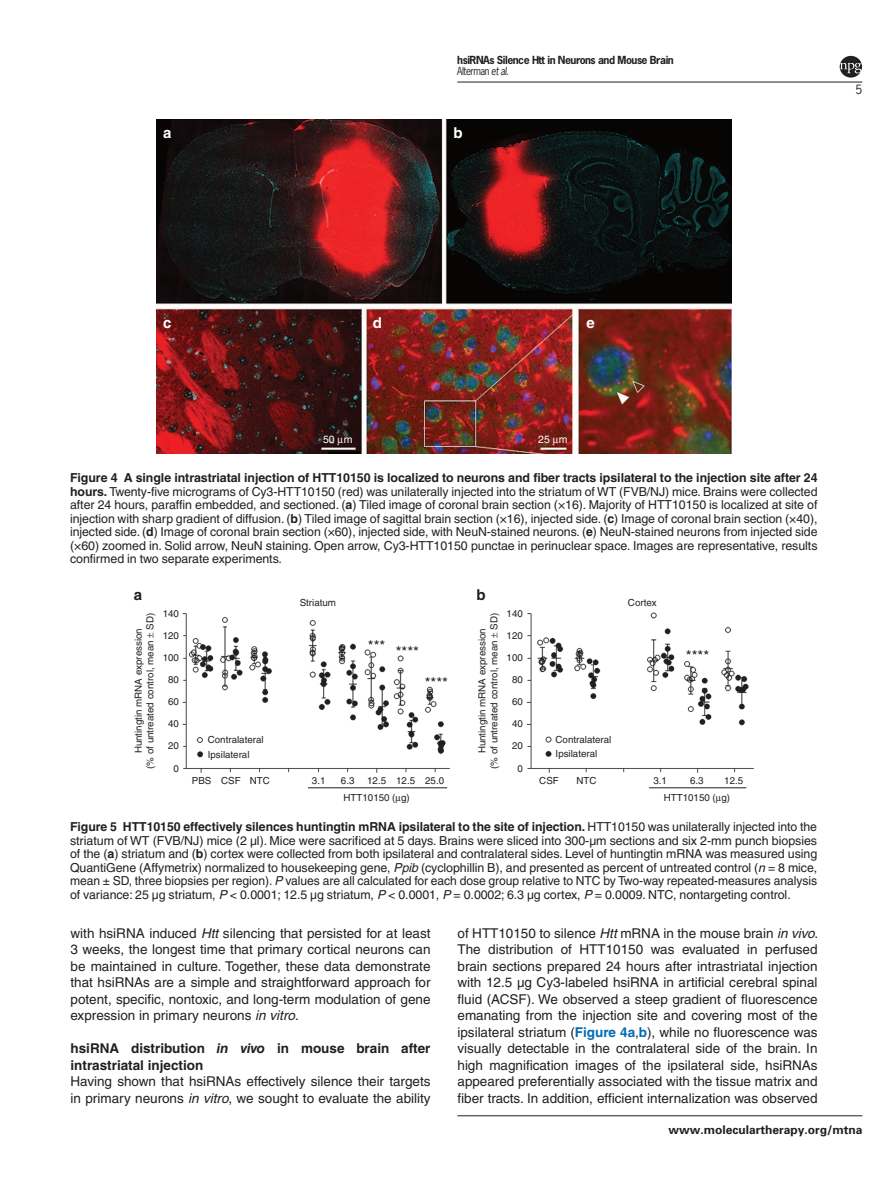
<style>
.page{position:relative;width:893px;height:1191px;background:#fff}
.page>*{position:absolute;margin:0;border:0;box-sizing:border-box;transform-origin:0 0}
.t1{font:15px "Helvetica";color:#231f20}
.t2{font:700 15px "Helvetica";color:#fff}
.t3{font:700 15px "Helvetica";color:#231f20}
.t4{font:13.5px/16.5px "Helvetica";color:#231f20;text-align:justify}
.t5{font:700 13.5px/16.5px "Helvetica";color:#231f20}
.t6{font:12.3px/13.5px "Helvetica";letter-spacing:-.005em;color:#231f20;text-align:justify}
.t7{font:700 12px "Univers";color:#231f20}
.t8{font:12px "News Gothic";color:#231f20}
.t9{font:700 10.5px/11.7px "News Gothic";letter-spacing:-.045em;color:#231f20}
.t10{font:10.5px "Helvetica";color:#fff}
.t11{font:9.75px/11.7px "Helvetica";color:#231f20}
.s1{font-weight:400}
.s2{font-weight:400;font-style:italic}
.s3{font-weight:700}
.s4{font-style:italic}
.s5{font-weight:700;color:#006cb3}
</style>
<div class="page">
<hr style="left:457px;top:1115px;width:405px;height:1px;background:#231f20">
<hr style="left:457px;top:82px;width:405px;height:1px;background:#231f20">
<svg style="left:840px;top:56px;width:22px;height:22px"></svg>
<img style="left:156px;top:120px;width:576px;height:333px">
<img style="left:182px;top:612px;width:572px;height:161px">
<hr style="left:308px;top:787px;width:139px;height:1px;background:#231f20">
<hr style="left:649px;top:787px;width:97px;height:1px;background:#231f20">
<svg style="left:338px;top:438px;width:6px;height:8px"></svg>
<svg style="left:553px;top:438px;width:6px;height:8px"></svg>
<svg style="left:491px;top:632px;width:6px;height:5px"></svg>
<p class="t2" style="left:163px;top:123px;width:10px">a</p>
<p class="t9" style="left:457px;top:53px;width:218px">hsiRNAs Silence Htt in Neurons and Mouse Brain<br><span class="s1">Alterman</span> <span class="s2">et al.</span></p>
<p class="t2" style="left:453px;top:123px;width:11px">b</p>
<p class="t8" style="left:855px;top:82px;width:8px">5</p>
<p class="t2" style="left:163px;top:313px;width:10px">c</p>
<p class="t2" style="left:373px;top:313px;width:11px">d</p>
<p class="t2" style="left:586px;top:313px;width:10px">e</p>
<p class="t10" style="left:323px;top:433px;width:31px">50 m</p>
<p class="t10" style="left:538px;top:433px;width:31px">25 m</p>
<p class="t6" style="left:70px;top:471px;width:749px"><span class="s3">Figure 4 A single intrastriatal injection of HTT10150 is localized to neurons and fiber tracts ipsilateral to the injection site after 24 hours.</span> Twenty-five micrograms of Cy3-HTT10150 (red) was unilaterally injected into the striatum of WT (FVB/NJ) mice. Brains were collected after 24 hours, paraffin embedded, and sectioned. (<span class="s3">a</span>) Tiled image of coronal brain section (×16). Majority of HTT10150 is localized at site of injection with sharp gradient of diffusion. (<span class="s3">b</span>) Tiled image of sagittal brain section (×16), injected side. (<span class="s3">c</span>) Image of coronal brain section (×40), injected side. (<span class="s3">d</span>) Image of coronal brain section (×60), injected side, with NeuN-stained neurons. (<span class="s3">e</span>) NeuN-stained neurons from injected side (×60) zoomed in. Solid arrow, NeuN staining. Open arrow, Cy3-HTT10150 punctae in perinuclear space. Images are representative, results confirmed in two separate experiments.</p>
<p class="t3" style="left:134px;top:585px;width:10px">a</p>
<p class="t3" style="left:476px;top:585px;width:11px">b</p>
<p class="t11" style="left:300px;top:597px;width:38px">Striatum</p>
<p class="t11" style="left:628px;top:597px;width:30px">Cortex</p>
<p class="t11" style="left:132px;top:769px;width:157px;text-align:center;rotate:-90deg">Huntingtin mRNA expression<br>(% of untreated control, mean SD)</p>
<p class="t11" style="left:163px;top:608px;width:18px">140</p>
<p class="t11" style="left:163px;top:630px;width:18px">120</p>
<p class="t11" style="left:163px;top:652px;width:18px">100</p>
<p class="t11" style="left:168px;top:674px;width:12px">80</p>
<p class="t11" style="left:168px;top:696px;width:12px">60</p>
<p class="t11" style="left:168px;top:718px;width:12px">40</p>
<p class="t11" style="left:168px;top:740px;width:12px">20</p>
<p class="t11" style="left:174px;top:762px;width:7px">0</p>
<p class="t11" style="left:507px;top:608px;width:18px">140</p>
<p class="t11" style="left:507px;top:630px;width:18px">120</p>
<p class="t11" style="left:507px;top:652px;width:18px">100</p>
<p class="t11" style="left:512px;top:674px;width:12px">80</p>
<p class="t11" style="left:476px;top:769px;width:157px;text-align:center;rotate:-90deg">Huntingtin mRNA expression<br>(% of untreated control, mean SD)</p>
<p class="t1" style="left:368px;top:643px;width:53px">*** ****</p>
<p class="t1" style="left:686px;top:647px;width:25px">****</p>
<p class="t1" style="left:425px;top:673px;width:25px">****</p>
<p class="t11" style="left:512px;top:696px;width:12px">60</p>
<p class="t11" style="left:512px;top:718px;width:12px">40</p>
<p class="t11" style="left:512px;top:740px;width:12px">20</p>
<p class="t11" style="left:517px;top:762px;width:7px">0</p>
<p class="t11" style="left:208px;top:732px;width:57px;line-height:14.4px">Contralateral<br>Ipsilateral</p>
<p class="t11" style="left:556px;top:732px;width:57px;line-height:14.4px">Contralateral<br>Ipsilateral</p>
<p class="t11" style="left:192px;top:775px;width:80px">PBS CSF NTC</p>
<p class="t11" style="left:312px;top:775px;width:15px">3.1</p>
<p class="t11" style="left:341px;top:775px;width:15px">6.3</p>
<p class="t11" style="left:539px;top:775px;width:21px">CSF</p>
<p class="t11" style="left:577px;top:775px;width:22px">NTC</p>
<p class="t11" style="left:653px;top:775px;width:15px">3.1</p>
<p class="t11" style="left:690px;top:775px;width:15px">6.3</p>
<p class="t11" style="left:664px;top:772px;width:81px;line-height:16.8px;text-indent:61px">12.5<br>HTT10150 ( g)</p>
<p class="t11" style="left:344px;top:772px;width:102px;line-height:16.8px;text-indent:24px">12.5 12.5 25.0<br>HTT10150 ( g)</p>
<p class="t6" style="left:70px;top:820px;width:749px"><span class="s3">Figure 5 HTT10150 effectively silences huntingtin mRNA ipsilateral to the site of injection.</span> HTT10150 was unilaterally injected into the striatum of WT (FVB/NJ) mice (2 µl). Mice were sacrificed at 5 days. Brains were sliced into 300-μm sections and six 2-mm punch biopsies of the (<span class="s3">a</span>) striatum and (<span class="s3">b</span>) cortex were collected from both ipsilateral and contralateral sides. Level of huntingtin mRNA was measured using QuantiGene (Affymetrix) normalized to housekeeping gene, <span class="s4">Ppib</span> (cyclophillin B), and presented as percent of untreated control (<span class="s4">n</span> = 8 mice, mean ± SD, three biopsies per region). <span class="s4">P</span> values are all calculated for each dose group relative to NTC by Two-way repeated-measures analysis of variance: 25 µg striatum, <span class="s4">P</span> &lt; 0.0001; 12.5 µg striatum, <span class="s4">P</span> &lt; 0.0001, <span class="s4">P</span> = 0.0002; 6.3 µg cortex, <span class="s4">P</span> = 0.0009. NTC, nontargeting control.</p>
<p class="t4" style="left:70px;top:925px;width:362px">with hsiRNA induced <span class="s4">Htt</span> silencing that persisted for at least 3 weeks, the longest time that primary cortical neurons can be maintained in culture. Together, these data demonstrate that hsiRNAs are a simple and straightforward approach for potent, specific, nontoxic, and long-term modulation of gene expression in primary neurons <span class="s4">in vitro</span>.</p>
<p class="t5" style="left:70px;top:1040px;width:361px">hsiRNA distribution <span class="s4">in vivo</span> in mouse brain after intrastriatal injection</p>
<p class="t4" style="left:70px;top:1073px;width:362px">Having shown that hsiRNAs effectively silence their targets in primary neurons <span class="s4">in vitro</span>, we sought to evaluate the ability</p>
<p class="t4" style="left:458px;top:925px;width:362px">of HTT10150 to silence <span class="s4">Htt</span> mRNA in the mouse brain <span class="s4">in vivo</span>.<br>The distribution of HTT10150 was evaluated in perfused brain sections prepared 24 hours after intrastriatal injection with 12.5 µg Cy3-labeled hsiRNA in artificial cerebral spinal fluid (ACSF). We observed a steep gradient of fluorescence emanating from the injection site and covering most of the ipsilateral striatum (<span class="s5">Figure 4a</span>,<span class="s5">b</span>), while no fluorescence was visually detectable in the contralateral side of the brain. In high magnification images of the ipsilateral side, hsiRNAs appeared preferentially associated with the tissue matrix and fiber tracts. In addition, efficient internalization was observed</p>
<p class="t7" style="left:668px;top:1122px;width:196px">www.moleculartherapy.org/mtna</p>
</div>
